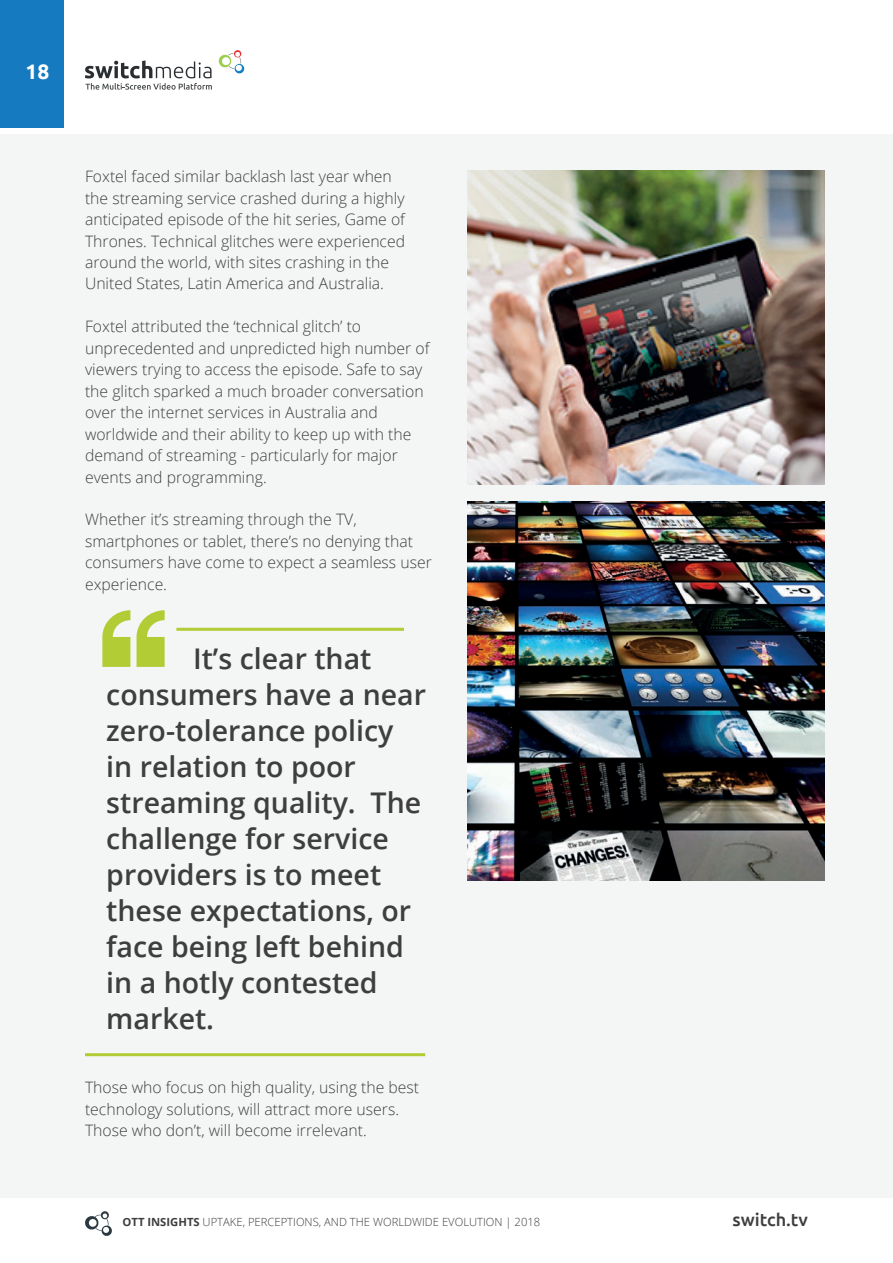
<style>
.page{position:relative;width:893px;height:1263px;background:#fff}
.page>*{position:absolute;margin:0;border:0;box-sizing:border-box;transform-origin:0 0}
.Body_Text{font:600 28.5px/36px "Open Sans";color:#3e3e3f}
.t1{font:700 21px "Ubuntu";color:#fff}
.t2{font:500 18px "Ubuntu";color:#3e3e3f}
.Body_Text-2{font:300 15.75px/21.5px "Open Sans";color:#3e3e3f}
.t3{font:300 11.25px "Open Sans";color:#3e3e3f}
.s1{font-weight:700}
</style>
<div class="page">
<div style="left:0;top:134px;width:893px;height:1063px;background:#f4f5f5"></div>
<svg style="left:85px;top:1211px;width:27px;height:25px"></svg>
<div style="left:0;top:0;width:64px;height:128px;background:#157abf"></div>
<svg style="left:218px;top:50px;width:26px;height:24px"></svg>
<svg style="left:85px;top:60px;width:127px;height:30px"></svg>
<hr style="left:892px;top:348px;width:1px;height:140px;background:#fff">
<img style="left:468px;top:502px;width:357px;height:378px">
<img style="left:468px;top:170px;width:357px;height:315px">
<hr style="left:176px;top:628px;width:228px;height:3px;background:#b1cc35">
<hr style="left:85px;top:1053px;width:340px;height:3px;background:#b1cc35">
<svg style="left:102px;top:610px;width:63px;height:57px"></svg>
<h2 class="t1" style="left:26px;top:59px;width:25px">18</h2>
<p class="Body_Text-2" style="left:85px;top:165px;width:322px">Foxtel faced similar backlash last year when the streaming service crashed during a highly anticipated episode of the hit series, Game of Thrones. Technical glitches were experienced around the world, with sites crashing in the United States, Latin America and Australia.</p>
<p class="Body_Text-2" style="left:85px;top:315px;width:346px">Foxtel attributed the ‘technical glitch’ to unprecedented and unpredicted high number of viewers trying to access the episode. Safe to say the glitch sparked a much broader conversation over the internet services in Australia and worldwide and their ability to keep up with the demand of streaming - particularly for major events and programming.</p>
<p class="Body_Text-2" style="left:85px;top:508px;width:348px">Whether it’s streaming through the TV, smartphones or tablet, there’s no denying that consumers have come to expect a seamless user experience.</p>
<p class="Body_Text" style="left:106px;top:640px;width:321px;text-indent:87px">It’s clear that consumers have a near zero-tolerance policy in relation to poor streaming quality. The challenge for service providers is to meet these expectations, or face being left behind in a hotly contested market.</p>
<p class="Body_Text-2" style="left:85px;top:1076px;width:335px">Those who focus on high quality, using the best technology solutions, will attract more users.<br>Those who don’t, will become irrelevant.</p>
<p class="t3" style="left:123px;top:1214px;width:419px"><span class="s1">OTT INSIGHTS</span> UPTAKE, PERCEPTIONS, AND THE WORLDWIDE EVOLUTION | 2018</p>
<p class="t2" style="left:733px;top:1208px;width:77px">switch.tv</p>
</div>
